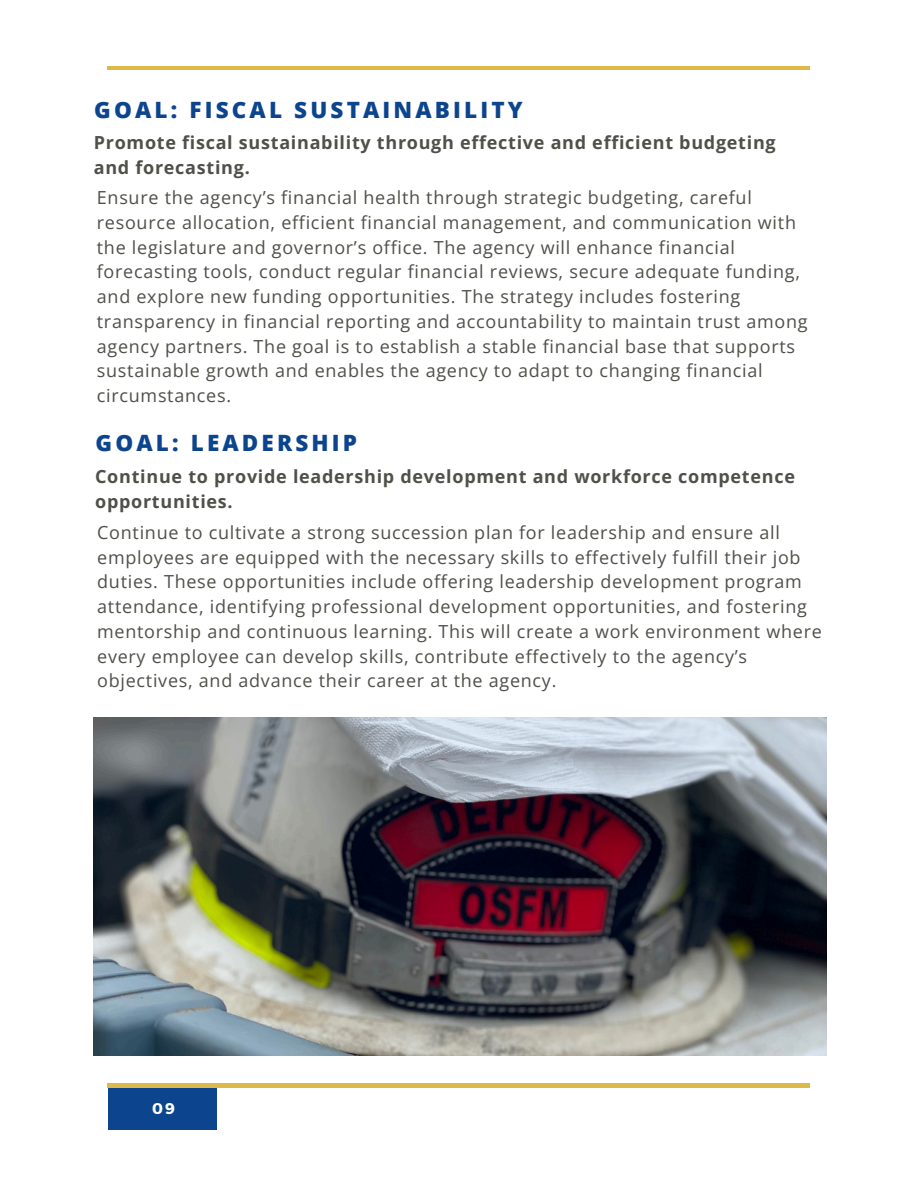
<style>
.page{position:relative;width:918px;height:1188px;background:#fff}
.page>*{position:absolute;margin:0;border:0;box-sizing:border-box;transform-origin:0 0}
.t1{font:800 22.5px "Open Sans";letter-spacing:.14em;color:#0c458e}
.t2{font:18px/24.8px "Open Sans";letter-spacing:.04em;color:#4e5049}
.t3{font:700 18px/24.8px "Open Sans";letter-spacing:.04em;color:#4e5049}
.t4{font:700 15.6px "Montserrat";color:#fff}
</style>
<div class="page">
<hr style="left:107px;top:67px;width:703px;height:3px;background:#ddba46">
<div style="left:109px;top:1085px;width:108px;height:44px;background:#0c458e"></div>
<hr style="left:107px;top:1084px;width:703px;height:3px;background:#ddba46">
<img style="left:94px;top:717px;width:732px;height:339px">
<h3 class="t1" style="left:94px;top:94px;width:430px">GOAL: FISCAL SUSTAINABILITY</h3>
<h2 class="t3" style="left:94px;top:130px;width:683px">Promote fiscal sustainability through effective and efficient budgeting and forecasting.</h2>
<h1 class="t2" style="left:97px;top:185px;width:712px">Ensure the agency’s financial health through strategic budgeting, careful resource allocation, efficient financial management, and communication with the legislature and governor’s office. The agency will enhance financial forecasting tools, conduct regular financial reviews, secure adequate funding, and explore new funding opportunities. The strategy includes fostering transparency in financial reporting and accountability to maintain trust among agency partners. The goal is to establish a stable financial base that supports sustainable growth and enables the agency to adapt to changing financial circumstances.</h1>
<h3 class="t1" style="left:96px;top:427px;width:263px">GOAL: LEADERSHIP</h3>
<h2 class="t3" style="left:95px;top:463px;width:701px">Continue to provide leadership development and workforce competence opportunities.</h2>
<p class="t2" style="left:97px;top:519px;width:726px">Continue to cultivate a strong succession plan for leadership and ensure all employees are equipped with the necessary skills to effectively fulfill their job duties. These opportunities include offering leadership development program attendance, identifying professional development opportunities, and fostering mentorship and continuous learning. This will create a work environment where every employee can develop skills, contribute effectively to the agency’s objectives, and advance their career at the agency.</p>
<h1 class="t4" style="left:152px;top:1099px;width:24px">09</h1>
</div>
